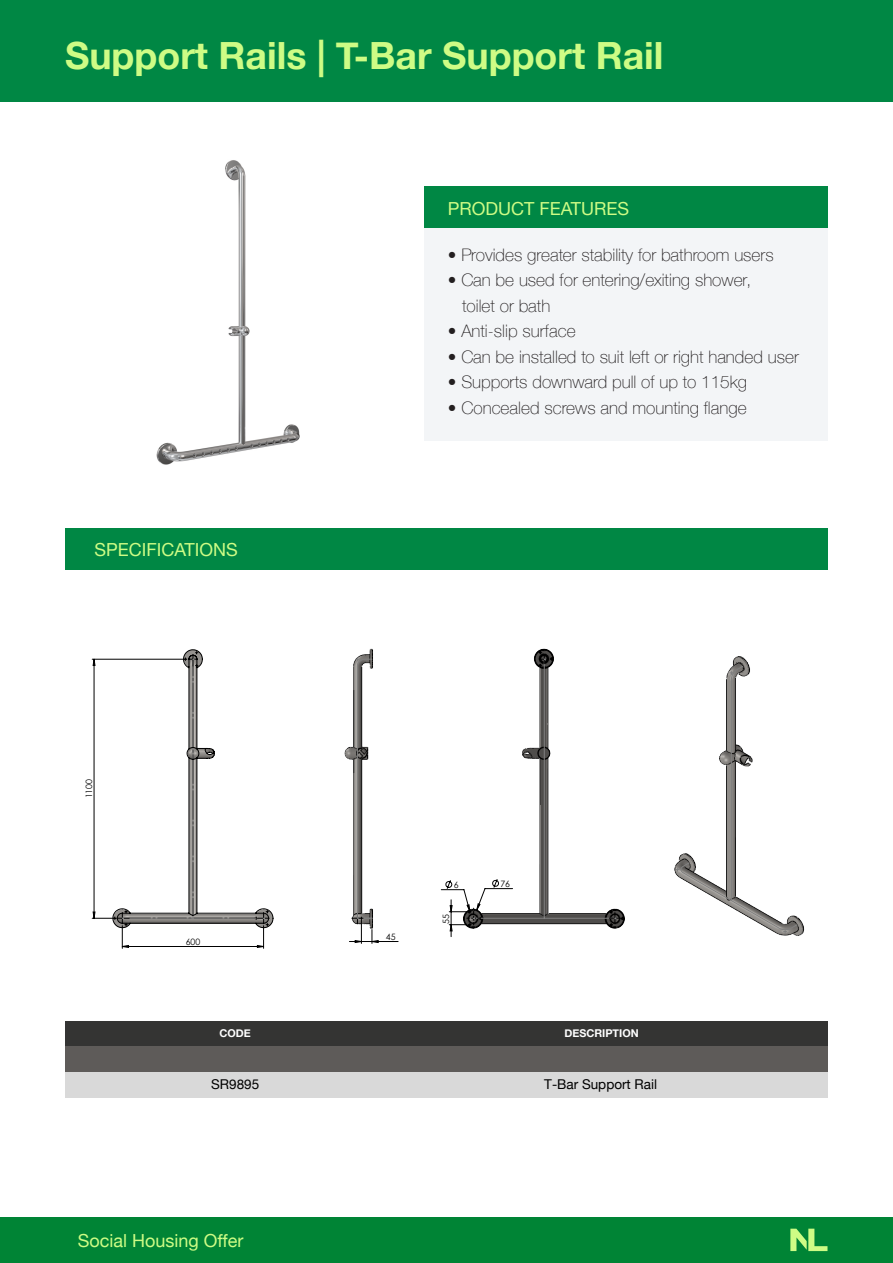
<style>
.page{position:relative;width:893px;height:1263px;background:#fff}
.page>*{position:absolute;margin:0;border:0;box-sizing:border-box;transform-origin:0 0}
.t1{font:700 37.5px "Helvetica Neue";color:#cefc85}
.t2{font:18px "Helvetica Neue";color:#cefc85}
.t3{font:100 17.25px/25.5px "Helvetica Neue";color:#231f20}
.t4{font:13.5px "Helvetica Neue";color:#000}
.t5{font:700 10.8px "Helvetica Neue";color:#fff}
.t6{font:8.85px "Century Gothic";color:#000}
</style>
<div class="page">
<div style="left:0;top:0;width:893px;height:101px;background:#008744"></div>
<div style="left:424px;top:186px;width:403px;height:255px;background:#f3f5f7"></div>
<div style="left:424px;top:186px;width:403px;height:42px;background:#008744"></div>
<div style="left:65px;top:528px;width:762px;height:42px;background:#008744"></div>
<div style="left:0;top:1217px;width:893px;height:46px;background:#008435"></div>
<svg style="left:790px;top:1228px;width:37px;height:23px"></svg>
<div style="left:65px;top:1021px;width:762px;height:25px;background:#343433"></div>
<div style="left:65px;top:1046px;width:762px;height:26px;background:#5e5b59"></div>
<div style="left:65px;top:1072px;width:762px;height:25px;background:#d9d9d9"></div>
<img style="left:734px;top:656px;width:71px;height:280px">
<svg style="left:783px;top:930px;width:4px;height:4px"></svg>
<svg style="left:539px;top:651px;width:15px;height:8px"></svg>
<svg style="left:513px;top:659px;width:284px;height:270px"></svg>
<svg style="left:92px;top:651px;width:421px;height:298px"></svg>
<svg style="left:112px;top:649px;width:162px;height:279px"></svg>
<img style="left:156px;top:160px;width:144px;height:305px">
<h1 class="t1" style="left:65px;top:27px;width:600px">Support Rails | T-Bar Support Rail</h1>
<p class="t2" style="left:448px;top:195px;width:183px">PRODUCT FEATURES</p>
<p class="t2" style="left:95px;top:537px;width:145px">SPECIFICATIONS</p>
<p class="t6" style="left:83px;top:798px;width:21px;rotate:-90deg">1100</p>
<p class="t6" style="left:186px;top:935px;width:16px">600</p>
<p class="t5" style="left:219px;top:1024px;width:33px">CODE</p>
<p class="t4" style="left:211px;top:1075px;width:50px">SR9895</p>
<p class="t2" style="left:78px;top:1227px;width:167px">Social Housing Offer</p>
<p class="t3" style="left:448px;top:241px;width:327px">• Provides greater stability for bathroom users</p>
<p class="t3" style="left:462px;top:266px;width:291px;text-indent:-14px">• Can be used for entering/exiting shower, toilet or bath</p>
<p class="t3" style="left:448px;top:317px;width:129px">• Anti-slip surface</p>
<p class="t3" style="left:448px;top:343px;width:352px">• Can be installed to suit left or right handed user</p>
<p class="t3" style="left:448px;top:368px;width:301px">• Supports downward pull of up to 115kg</p>
<p class="t3" style="left:448px;top:394px;width:300px">• Concealed screws and mounting flange</p>
<p class="t6" style="left:386px;top:930px;width:11px">45</p>
<p class="t6" style="left:454px;top:878px;width:6px">6</p>
<p class="t6" style="left:500px;top:877px;width:11px">76</p>
<p class="t6" style="left:440px;top:924px;width:11px;rotate:-90deg">55</p>
<p class="t5" style="left:564px;top:1024px;width:76px">DESCRIPTION</p>
<p class="t4" style="left:544px;top:1075px;width:114px">T-Bar Support Rail</p>
</div>
